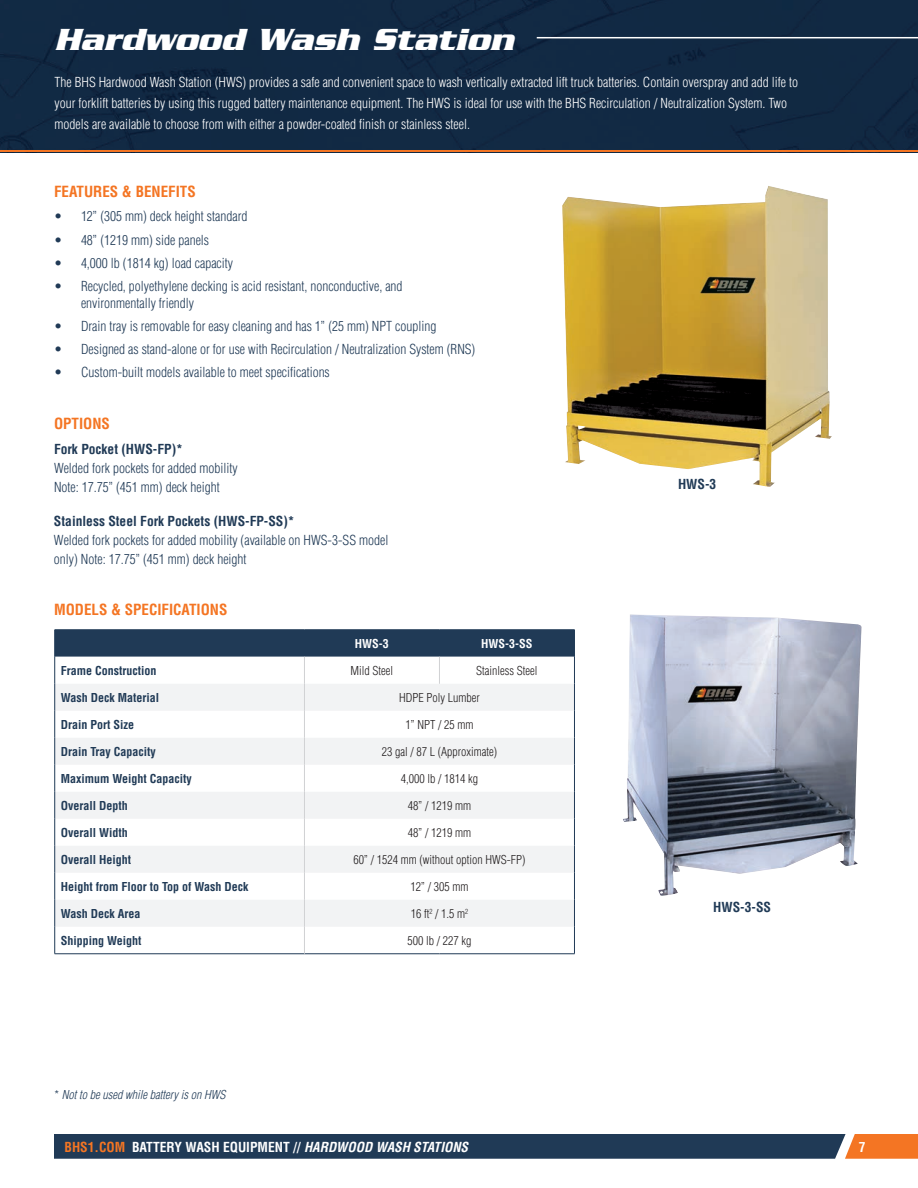
<style>
.page{position:relative;width:918px;height:1188px;background:#fff}
.page>*{position:absolute;margin:0;border:0;box-sizing:border-box;transform-origin:0 0}
.t1{font:italic 700 33px "Serpentine Std";color:#fff}
.SUBHEADING{font:700 condensed 15px "Helvetica LT Std";color:#f47523}
.SUBHEADING-2{font:300 condensed 13.5px/18.9px "Helvetica LT Std";color:#203a56}
.OVERVIEW_PARAGRAPH{font:300 condensed 13.5px/21px "Helvetica LT Std";color:#fff}
.t2{font:700 condensed 13.5px "Helvetica LT Std";color:#fff}
.t3{font:700 condensed 13.5px "Helvetica LT Std";color:#203a56}
.t4{font:700 condensed 12px "Helvetica LT Std";color:#203a56}
.t5{font:300 condensed 12px "Helvetica LT Std";color:#231f20}
.t6{font:italic 300 condensed 12px "Helvetica LT Std";color:#203a56}
.t7{font:700 condensed 12px "Helvetica LT Std";color:#fff}
.s1{font-weight:700}
.s2{font-style:normal}
.s3{color:#f47523}
.s4{font-style:italic}
</style>
<div class="page">
<svg style="left:54px;top:1134px;width:864px;height:25px;background:#354255"></svg>
<hr style="left:55px;top:954px;width:249px;height:1px;background:#203a56">
<hr style="left:304px;top:954px;width:135px;height:1px;background:#203a56">
<hr style="left:439px;top:954px;width:136px;height:1px;background:#203a56">
<svg style="left:54px;top:630px;width:521px;height:324px"></svg>
<img style="left:562px;top:186px;width:270px;height:301px">
<img style="left:623px;top:615px;width:239px;height:281px">
<div style="left:0;top:0;width:918px;height:151px;background:#112944"></div>
<hr style="left:0;top:151px;width:918px;height:1px;background:#f47523">
<hr style="left:537px;top:37px;width:381px;height:1px;background:#fff">
<p class="t1" style="left:55px;top:20px;width:461px">Hardwood Wash Station</p>
<p class="OVERVIEW_PARAGRAPH" style="left:55px;top:71px;width:745px">The BHS Hardwood Wash Station (HWS) provides a safe and convenient space to wash vertically extracted lift truck batteries. Contain overspray and add life to your forklift batteries by using this rugged battery maintenance equipment. The HWS is ideal for use with the BHS Recirculation / Neutralization System. Two models are available to choose from with either a powder-coated finish or stainless steel.</p>
<p class="SUBHEADING" style="left:54px;top:182px;width:143px">FEATURES &amp; BENEFITS</p>
<p class="SUBHEADING-2" style="left:54px;top:207px;width:195px">• 12” (305 mm) deck height standard</p>
<p class="SUBHEADING-2" style="left:54px;top:230px;width:157px">• 48” (1219 mm) side panels</p>
<p class="SUBHEADING-2" style="left:54px;top:253px;width:181px">• 4,000 lb (1814 kg) load capacity</p>
<p class="SUBHEADING-2" style="left:81px;top:278px;width:323px;line-height:16.5px;text-indent:-27px">• Recycled, polyethylene decking is acid resistant, nonconductive, and environmentally friendly</p>
<p class="SUBHEADING-2" style="left:54px;top:316px;width:384px">• Drain tray is removable for easy cleaning and has 1” (25 mm) NPT coupling</p>
<p class="SUBHEADING-2" style="left:54px;top:340px;width:423px">• Designed as stand-alone or for use with Recirculation / Neutralization System (RNS)</p>
<p class="SUBHEADING-2" style="left:54px;top:363px;width:277px">• Custom-built models available to meet specifications</p>
<p class="SUBHEADING" style="left:54px;top:414px;width:57px">OPTIONS</p>
<p class="SUBHEADING-2" style="left:54px;top:439px;width:185px"><span class="s1">Fork Pocket (HWS-FP)*<br></span>Welded fork pockets for added mobility<br>Note: 17.75” (451 mm) deck height</p>
<p class="SUBHEADING-2" style="left:54px;top:511px;width:336px"><span class="s1">Stainless Steel Fork Pockets (HWS-FP-SS)*<br></span>Welded fork pockets for added mobility (available on HWS-3-SS model only) Note: 17.75” (451 mm) deck height</p>
<p class="SUBHEADING" style="left:54px;top:600px;width:175px">MODELS &amp; SPECIFICATIONS</p>
<p class="t7" style="left:355px;top:636px;width:35px">HWS-3</p>
<p class="t7" style="left:481px;top:636px;width:53px">HWS-3-SS</p>
<p class="t4" style="left:61px;top:663px;width:97px">Frame Construction</p>
<p class="t5" style="left:351px;top:663px;width:44px">Mild Steel</p>
<p class="t5" style="left:476px;top:663px;width:63px">Stainless Steel</p>
<p class="t4" style="left:61px;top:690px;width:100px">Wash Deck Material</p>
<p class="t5" style="left:399px;top:690px;width:82px">HDPE Poly Lumber</p>
<p class="t4" style="left:61px;top:717px;width:75px">Drain Port Size</p>
<p class="t5" style="left:405px;top:717px;width:69px">1” NPT / 25 mm</p>
<p class="t4" style="left:61px;top:744px;width:97px">Drain Tray Capacity</p>
<p class="t5" style="left:382px;top:744px;width:117px">23 gal / 87 L (Approximate)</p>
<p class="t4" style="left:61px;top:771px;width:133px">Maximum Weight Capacity</p>
<p class="t5" style="left:401px;top:771px;width:79px">4,000 lb / 1814 kg</p>
<p class="t4" style="left:61px;top:798px;width:68px">Overall Depth</p>
<p class="t5" style="left:408px;top:798px;width:65px">48” / 1219 mm</p>
<p class="t4" style="left:61px;top:825px;width:68px">Overall Width</p>
<p class="t5" style="left:408px;top:825px;width:65px">48” / 1219 mm</p>
<p class="t4" style="left:61px;top:852px;width:72px">Overall Height</p>
<p class="t5" style="left:354px;top:852px;width:173px">60” / 1524 mm (without option HWS-FP)</p>
<p class="t4" style="left:61px;top:879px;width:189px">Height from Floor to Top of Wash Deck</p>
<p class="t5" style="left:410px;top:879px;width:59px">12” / 305 mm</p>
<p class="t4" style="left:61px;top:906px;width:81px">Wash Deck Area</p>
<p class="t5" style="left:411px;top:906px;width:59px">16 ft<sup>2</sup> / 1.5 m<sup>2</sup></p>
<p class="t4" style="left:61px;top:933px;width:82px">Shipping Weight</p>
<p class="t5" style="left:408px;top:933px;width:65px">500 lb / 227 kg</p>
<p class="t6" style="left:55px;top:1087px;width:172px"><span class="s2">*</span> Not to be used while battery is on HWS</p>
<p class="t3" style="left:678px;top:476px;width:40px">HWS-3</p>
<p class="t3" style="left:713px;top:899px;width:59px">HWS-3-SS</p>
<p class="t2" style="left:65px;top:1139px;width:405px"><span class="s3">BHS1.COM</span> BATTERY WASH EQUIPMENT // <span class="s4">HARDWOOD WASH STATIONS</span></p>
<p class="t2" style="left:859px;top:1139px;width:8px">7</p>
</div>
